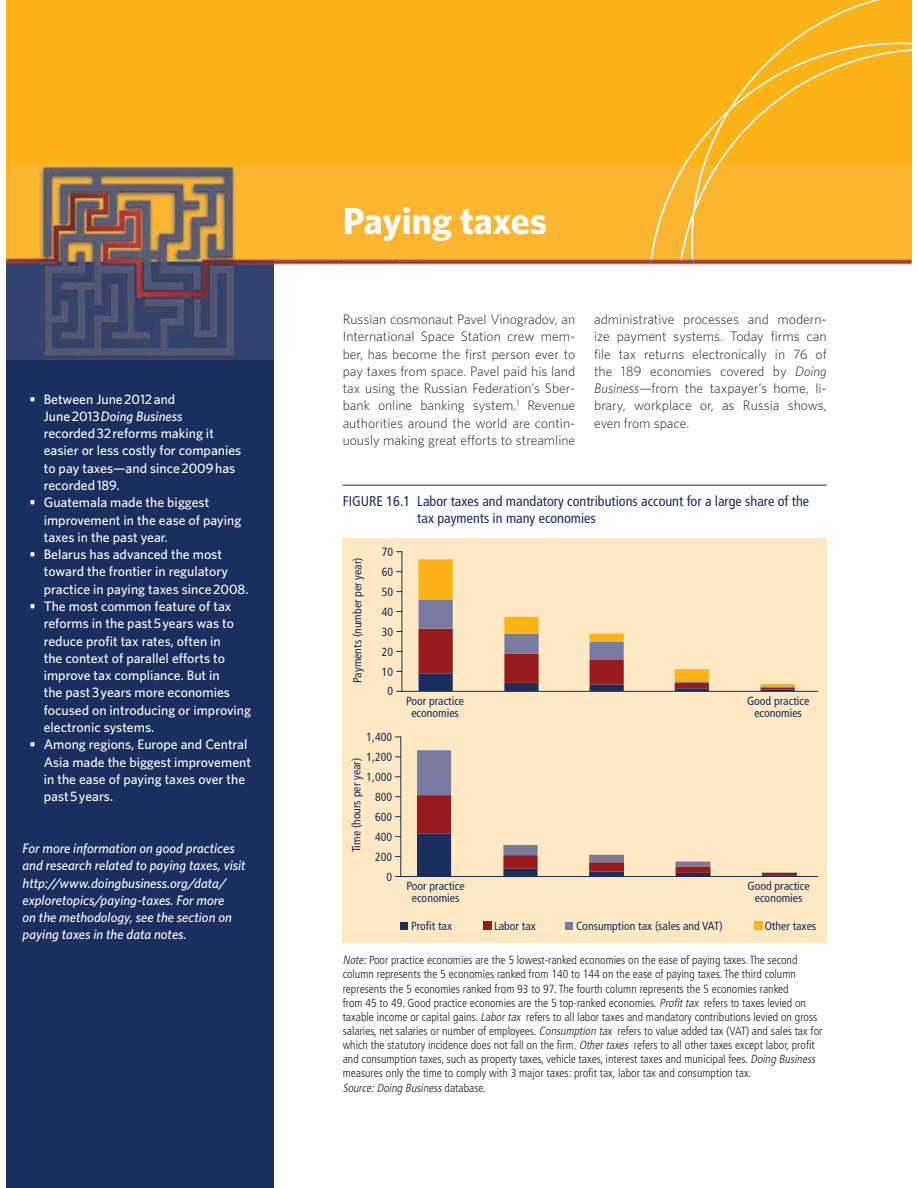
<style>
.page{position:relative;width:918px;height:1188px;background:#fff}
.page>*{position:absolute;margin:0;border:0;box-sizing:border-box;transform-origin:0 0}
.t1{font:700 37.65px "Whitney";color:#fff}
.t2{font:condensed 14.1px/17px "Frutiger";color:#1a2e5f}
.t3{font:500 13.8px/17.2px "Whitney";color:#fff}
.t4{font:300 13.8px/17.2px "Whitney";color:#231f20;text-align:justify}
.t5{font:italic 500 13.8px/17.2px "Whitney";color:#fff}
.t6{font:300 condensed 11.85px/14.1px "Frutiger";color:#231f20}
.t7{font:condensed 11.85px/11.9px "Frutiger";color:#1a2e5f;text-align:center}
.s1{font-weight:600}
.s2{font-style:italic}
</style>
<div class="page">
<div style="left:6px;top:259px;width:267px;height:929px;background:#1a2e5f"></div>
<div style="left:6px;top:0;width:906px;height:262px;background:#fbb317"></div>
<svg style="left:691px;top:19px;width:139px;height:146px"></svg>
<svg style="left:826px;top:0;width:54px;height:19px"></svg>
<svg style="left:812px;top:42px;width:100px;height:123px"></svg>
<img style="left:6px;top:165px;width:906px;height:195px">
<img style="left:680px;top:165px;width:38px;height:99px">
<img style="left:650px;top:165px;width:35px;height:98px">
<img style="left:691px;top:165px;width:14px;height:98px">
<div style="left:343px;top:539px;width:484px;height:404px;background:#ffe9c4"></div>
<hr style="left:343px;top:485px;width:484px;height:1px;background:#1a2e5f">
<hr style="left:402px;top:552px;width:1px;height:139px;background:#1a2e5f">
<hr style="left:402px;top:691px;width:416px;height:1px;background:#1a2e5f">
<div style="left:754px;top:922px;width:8px;height:8px;background:#fbb317"></div>
<div style="left:483px;top:922px;width:8px;height:8px;background:#971a1d"></div>
<div style="left:565px;top:922px;width:8px;height:8px;background:#797a9f"></div>
<div style="left:400px;top:922px;width:8px;height:8px;background:#1a2e5f"></div>
<svg style="left:419px;top:686px;width:376px;height:5px"></svg>
<svg style="left:419px;top:559px;width:376px;height:127px"></svg>
<hr style="left:400px;top:737px;width:1px;height:139px;background:#1a2e5f">
<hr style="left:401px;top:876px;width:417px;height:1px;background:#1a2e5f">
<svg style="left:417px;top:873px;width:380px;height:3px"></svg>
<svg style="left:417px;top:750px;width:380px;height:123px"></svg>
<p class="t3" style="left:44px;top:391px;width:199px;text-indent:-14px"><span class="s1">•</span> Between June 2012 and<br>June 2013 <span class="s2">Doing Business<br></span>recorded 32 reforms making it easier or less costly for companies to pay taxes—and since 2009 has recorded 189.</p>
<p class="t3" style="left:44px;top:495px;width:199px;text-indent:-14px"><span class="s1">•</span> Guatemala made the biggest improvement in the ease of paying taxes in the past year.</p>
<p class="t3" style="left:44px;top:547px;width:206px;text-indent:-14px"><span class="s1">•</span> Belarus has advanced the most toward the frontier in regulatory practice in paying taxes since 2008.</p>
<p class="t3" style="left:44px;top:599px;width:209px;text-indent:-14px"><span class="s1">•</span> The most common feature of tax reforms in the past 5 years was to reduce profit tax rates, often in<br>the context of parallel efforts to improve tax compliance. But in<br>the past 3 years more economies focused on introducing or improving electronic systems.</p>
<p class="t3" style="left:44px;top:737px;width:209px;text-indent:-14px"><span class="s1">•</span> Among regions, Europe and Central<br>Asia made the biggest improvement in the ease of paying taxes over the past 5 years.</p>
<p class="t5" style="left:23px;top:841px;width:225px">For more information on good practices and research related to paying taxes, visit http://www.doingbusiness.org/data/ exploretopics/paying-taxes. For more<br>on the methodology, see the section on paying taxes in the data notes.</p>
<h1 class="t1" style="left:343px;top:206px;width:206px">Paying taxes</h1>
<p class="t4" style="left:343px;top:312px;width:234px">Russian cosmonaut Pavel Vinogradov, an International Space Station crew mem&shy;ber, has become the first person ever to pay taxes from space. Pavel paid his land tax using the Russian Federation’s Sber&shy;bank online banking system.<sup>1</sup> Revenue authorities around the world are contin&shy;uously making great efforts to streamline</p>
<p class="t4" style="left:594px;top:312px;width:234px">administrative processes and modern&shy;ize payment systems. Today firms can file tax returns electronically in 76 of the 189 economies covered by <span class="s2">Doing Business</span>—from the taxpayer’s home, li&shy;brary, workplace or, as Russia shows, even from space.</p>
<p class="t2" style="left:417px;top:494px;width:393px;text-indent:-75px">FIGURE 16.1 Labor taxes and mandatory contributions account for a large share of the tax payments in many economies</p>
<p class="t7" style="left:352px;top:683px;width:127px;rotate:-90deg">Payments (number per year)</p>
<p class="t7" style="left:382px;top:547px;width:13px">70</p>
<p class="t7" style="left:382px;top:567px;width:13px">60</p>
<p class="t7" style="left:382px;top:587px;width:13px">50</p>
<p class="t7" style="left:382px;top:607px;width:13px">40</p>
<p class="t7" style="left:382px;top:627px;width:13px">30</p>
<p class="t7" style="left:382px;top:647px;width:13px">20</p>
<p class="t7" style="left:382px;top:666px;width:13px">10</p>
<p class="t7" style="left:388px;top:686px;width:7px">0</p>
<p class="t7" style="left:367px;top:732px;width:27px">1,400</p>
<p class="t7" style="left:367px;top:752px;width:27px">1,200</p>
<p class="t7" style="left:351px;top:852px;width:96px;rotate:-90deg">Time (hours per year)</p>
<p class="t7" style="left:367px;top:772px;width:27px">1,000</p>
<p class="t7" style="left:375px;top:792px;width:18px">800</p>
<p class="t7" style="left:375px;top:812px;width:18px">600</p>
<p class="t7" style="left:375px;top:832px;width:18px">400</p>
<p class="t7" style="left:375px;top:852px;width:18px">200</p>
<p class="t7" style="left:386px;top:872px;width:7px">0</p>
<p class="t7" style="left:406px;top:696px;width:60px">Poor practice economies</p>
<p class="t7" style="left:747px;top:696px;width:64px">Good practice economies</p>
<p class="t7" style="left:407px;top:881px;width:60px">Poor practice economies</p>
<p class="t7" style="left:748px;top:881px;width:64px">Good practice economies</p>
<p class="t7" style="left:411px;top:921px;width:43px">Profit tax</p>
<p class="t7" style="left:494px;top:921px;width:43px">Labor tax</p>
<p class="t7" style="left:576px;top:921px;width:148px">Consumption tax (sales and VAT)</p>
<p class="t7" style="left:765px;top:921px;width:53px">Other taxes</p>
<p class="t6" style="left:343px;top:954px;width:481px"><span class="s2">Note:</span> Poor practice economies are the 5 lowest-ranked economies on the ease of paying taxes. The second column represents the 5 economies ranked from 140 to 144 on the ease of paying taxes. The third column represents the 5 economies ranked from 93 to 97. The fourth column represents the 5 economies ranked<br>from 45 to 49. Good practice economies are the 5 top-ranked economies. <span class="s2">Profit tax</span> refers to taxes levied on taxable income or capital gains. <span class="s2">Labor tax</span> refers to all labor taxes and mandatory contributions levied on gross salaries, net salaries or number of employees. <span class="s2">Consumption tax</span> refers to value added tax (VAT) and sales tax for which the statutory incidence does not fall on the firm. <span class="s2">Other taxes</span> refers to all other taxes except labor, profit and consumption taxes, such as property taxes, vehicle taxes, interest taxes and municipal fees. <span class="s2">Doing Business </span>measures only the time to comply with 3 major taxes: profit tax, labor tax and consumption tax.<br><span class="s2">Source: Doing Business</span> d a t a b a s e.</p>
</div>
